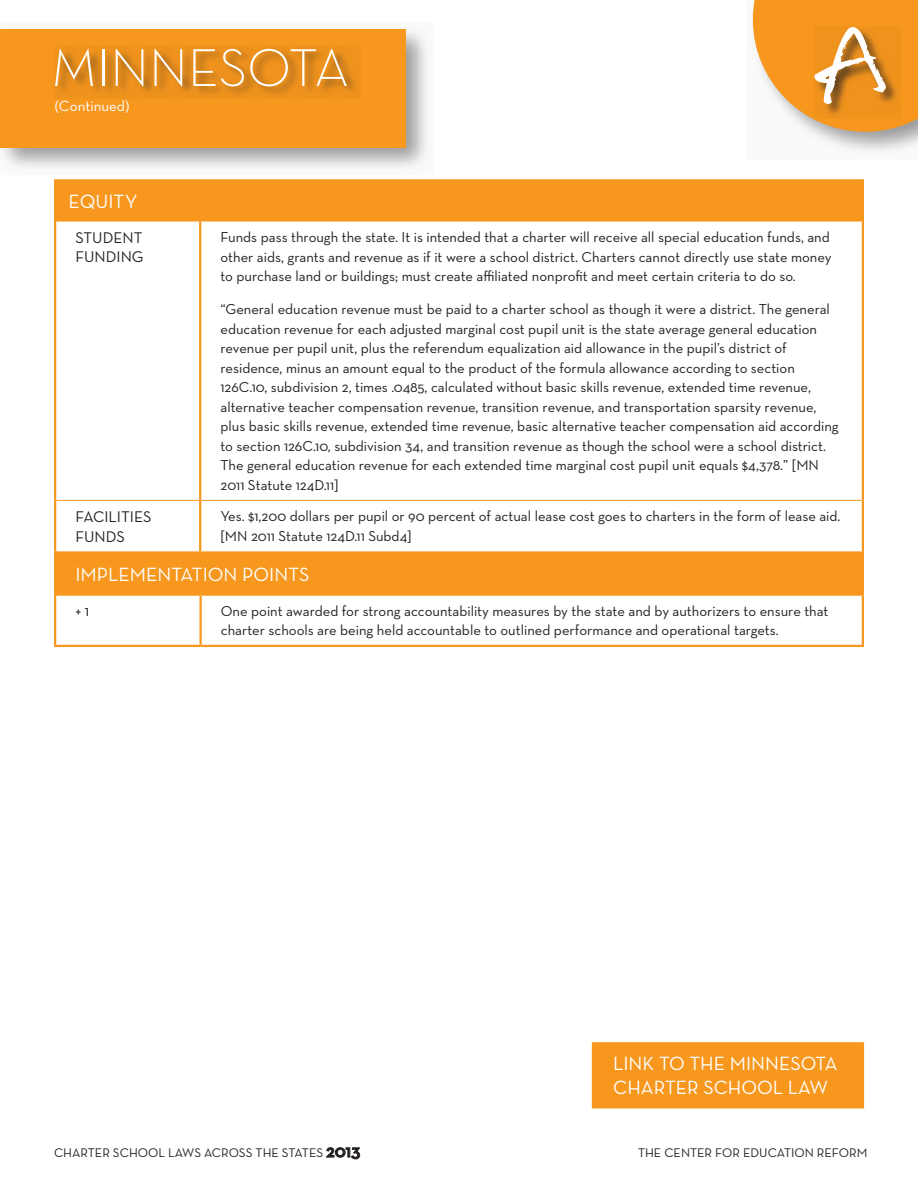
<style>
.page{position:relative;width:918px;height:1188px;background:#fff}
.page>*{position:absolute;margin:0;border:0;box-sizing:border-box;transform-origin:0 0}
.t1{font:123px "Christopherhand";color:#fff}
.t2{font:54px "Neutra Text Light SC Alt";color:#fff}
.t3{font:19.5px/24px "Neutra Text";color:#fff}
.t4{font:15.75px/19.5px "Neutra Text";color:#231f20}
.t5{font:15px "Neutra Text";color:#fff}
.t6{font:14.7px/19.5px "Neutra Text";color:#231f20}
.t7{font:12.75px "Neutra Text";color:#231f20}
.s1{font-weight:600;font-size:18px}
</style>
<div class="page">
<svg style="left:326px;top:1147px;width:34px;height:13px"></svg>
<div style="left:0;top:23px;width:434px;height:152px;background:#231f20;opacity:.45"></div>
<div style="left:1px;top:29px;width:405px;height:119px;background:#f7971d"></div>
<div style="left:54px;top:45px;width:307px;height:54px;background:#231f20;opacity:.75"></div>
<div style="left:747px;top:0;width:171px;height:159px;background:#231f20;opacity:.45"></div>
<svg style="left:753px;top:0;width:165px;height:132px"></svg>
<div style="left:814px;top:26px;width:87px;height:92px;background:#231f20;opacity:.75"></div>
<div style="left:55px;top:180px;width:808px;height:41px;background:#f7971d"></div>
<svg style="left:56px;top:222px;width:806px;height:329px"></svg>
<hr style="left:54px;top:179px;width:146px;height:3px;background:#f7971d">
<hr style="left:54px;top:182px;width:2px;height:39px;background:#f7971d">
<hr style="left:200px;top:179px;width:664px;height:3px;background:#f7971d">
<hr style="left:862px;top:182px;width:2px;height:39px;background:#f7971d">
<hr style="left:54px;top:221px;width:2px;height:279px;background:#f7971d">
<hr style="left:199px;top:221px;width:2px;height:279px;background:#f7971d">
<hr style="left:862px;top:221px;width:2px;height:279px;background:#f7971d">
<hr style="left:54px;top:500px;width:2px;height:51px;background:#f7971d">
<hr style="left:199px;top:501px;width:2px;height:50px;background:#f7971d">
<hr style="left:862px;top:500px;width:2px;height:51px;background:#f7971d">
<hr style="left:54px;top:551px;width:146px;height:3px;background:#f7971d">
<hr style="left:200px;top:551px;width:664px;height:3px;background:#f7971d">
<hr style="left:56px;top:221px;width:144px;height:1px;background:#f7971d">
<hr style="left:200px;top:221px;width:662px;height:1px;background:#f7971d">
<hr style="left:56px;top:500px;width:144px;height:1px;background:#f7971d">
<hr style="left:200px;top:500px;width:662px;height:1px;background:#f7971d">
<div style="left:55px;top:554px;width:808px;height:41px;background:#f7971d"></div>
<svg style="left:56px;top:596px;width:806px;height:49px"></svg>
<hr style="left:54px;top:553px;width:147px;height:2px;background:#f7971d">
<hr style="left:54px;top:555px;width:2px;height:38px;background:#f7971d">
<hr style="left:201px;top:553px;width:663px;height:2px;background:#f7971d">
<hr style="left:862px;top:555px;width:2px;height:38px;background:#f7971d">
<hr style="left:54px;top:593px;width:147px;height:3px;background:#f7971d">
<hr style="left:54px;top:596px;width:2px;height:49px;background:#f7971d">
<hr style="left:201px;top:593px;width:663px;height:3px;background:#f7971d">
<hr style="left:199px;top:596px;width:3px;height:49px;background:#f7971d">
<hr style="left:862px;top:596px;width:2px;height:49px;background:#f7971d">
<hr style="left:54px;top:645px;width:147px;height:2px;background:#f7971d">
<hr style="left:201px;top:645px;width:663px;height:2px;background:#f7971d">
<div style="left:593px;top:1043px;width:270px;height:65px;background:#f7971d"></div>
<hr style="left:592px;top:1042px;width:272px;height:2px;background:#f7971d">
<hr style="left:592px;top:1044px;width:2px;height:64px;background:#f7971d">
<hr style="left:862px;top:1044px;width:2px;height:64px;background:#f7971d">
<hr style="left:592px;top:1108px;width:272px;height:1px;background:#f7971d">
<h2 class="t2" style="left:52px;top:35px;width:299px">MINNESOTA</h2>
<p class="t5" style="left:55px;top:96px;width:76px">(Continued)</p>
<h1 class="t1" style="left:820px;top:-19px;width:68px">A</h1>
<h3 class="t3" style="left:69px;top:189px;width:70px">EQUITY</h3>
<p class="t4" style="left:75px;top:228px;width:70px">STUDENT<br>FUNDING</p>
<p class="t6" style="left:220px;top:227px;width:613px">Funds pass through the state. It is intended that a charter will receive all special education funds, and other aids, grants and revenue as if it were a school district. Charters cannot directly use state money to purchase land or buildings; must create affiliated nonprofit and meet certain criteria to do so.</p>
<p class="t6" style="left:220px;top:299px;width:620px">“General education revenue must be paid to a charter school as though it were a district. The general education revenue for each adjusted marginal cost pupil unit is the state average general education revenue per pupil unit, plus the referendum equalization aid allowance in the pupil’s district of residence, minus an amount equal to the product of the formula allowance according to section 126C.10, subdivision 2, times .0485, calculated without basic skills revenue, extended time revenue, alternative teacher compensation revenue, transition revenue, and transportation sparsity revenue, plus basic skills revenue, extended time revenue, basic alternative teacher compensation aid according to section 126C.10, subdivision 34, and transition revenue as though the school were a school district.<br>The general education revenue for each extended time marginal cost pupil unit equals $4,378.” [MN 2011 Statute 124D.11]</p>
<p class="t4" style="left:75px;top:507px;width:78px">FACILITIES<br>FUNDS</p>
<p class="t6" style="left:220px;top:506px;width:622px">Yes. $1,200 dollars per pupil or 90 percent of actual lease cost goes to charters in the form of lease aid. [MN 2011 Statute 124D.11 Subd4]</p>
<h3 class="t3" style="left:75px;top:562px;width:236px">IMPLEMENTATION POINTS</h3>
<p class="t4" style="left:75px;top:601px;width:16px">+ 1</p>
<p class="t6" style="left:221px;top:601px;width:609px">One point awarded for strong accountability measures by the state and by authorizers to ensure that charter schools are being held accountable to outlined performance and operational targets.</p>
<h3 class="t3" style="left:613px;top:1052px;width:226px">LINK TO THE MINNESOTA<br>CHARTER SCHOOL LAW</h3>
<p class="t7" style="left:54px;top:1145px;width:308px">CHARTER SCHOOL LAWS ACROSS THE STATES <span class="s1">2013</span></p>
<p class="t7" style="left:638px;top:1145px;width:231px">THE CENTER FOR EDUCATION REFORM</p>
</div>
